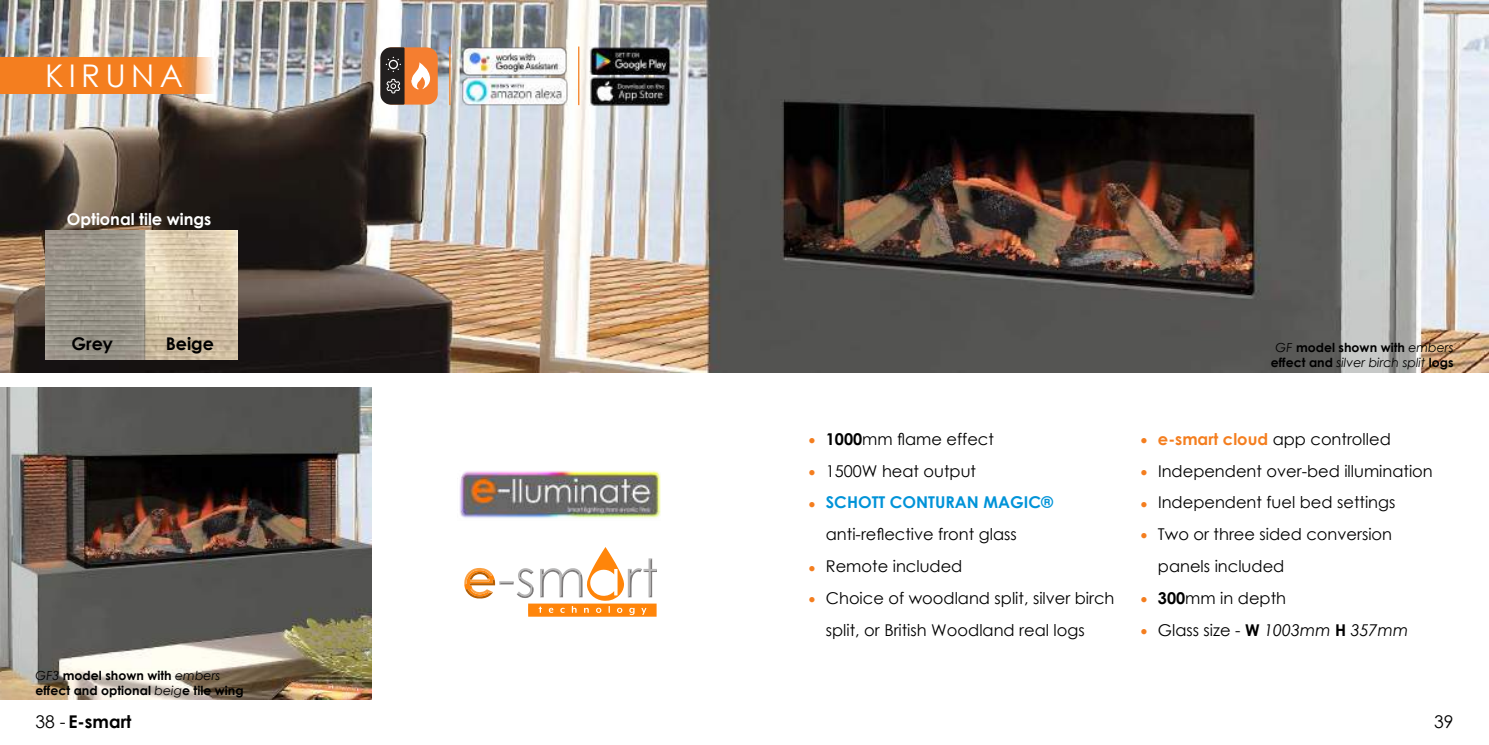
<style>
.page{position:relative;width:1489px;height:745px;background:#fff}
.page>*{position:absolute;margin:0;border:0;box-sizing:border-box;transform-origin:0 0}
.t1{font:31.25px "Century Gothic";letter-spacing:.17em;color:#fff}
.t2{font:20px/31.9px "Minion Pro";color:#f47e1f}
.t3{font:700 17.5px "Century Gothic";color:#000}
.t4{font:17.5px "Century Gothic";color:#000}
.t5{font:16.25px/31.9px "Century Gothic";color:#000}
.t6{font:italic 16.25px "Century Gothic";color:#000}
.t7{font:700 16.25px "Century Gothic";color:#0093d8}
.t8{font:700 16.25px "Century Gothic";color:#fff}
.t9{font:700 12.5px/15px "Century Gothic";color:#000}
.s1{font-weight:400;font-style:italic}
.s2{font-weight:700}
.s3{font-family:"Minion Pro";font-size:20px;color:#f47e1f}
.s4{font-weight:700;color:#f47e1f}
.s5{font-style:normal}
.s6{font-weight:700;font-style:normal}
.s7{font-weight:400}
</style>
<div class="page">
<img style="left:0;top:0;width:1488px;height:372px">
<div style="left:0;top:58px;width:213px;height:36px;background:#f47e1f"></div>
<img style="left:0;top:387px;width:371px;height:312px">
<img style="left:461px;top:46px;width:106px;height:59px">
<img style="left:589px;top:76px;width:82px;height:29px">
<img style="left:589px;top:46px;width:82px;height:28px">
<hr style="left:578px;top:46px;width:1px;height:59px;background:#f47e1f">
<svg style="left:380px;top:47px;width:24px;height:58px"></svg>
<svg style="left:381px;top:47px;width:57px;height:58px;background:#a76d47"></svg>
<hr style="left:449px;top:46px;width:1px;height:59px;background:#f47e1f">
<img style="left:45px;top:230px;width:193px;height:130px">
<svg style="left:464px;top:547px;width:192px;height:69px"></svg>
<img style="left:459px;top:471px;width:202px;height:48px">
<h1 class="t1" style="left:45px;top:54px;width:139px">KIRUNA</h1>
<p class="t8" style="left:67px;top:207px;width:146px">Optional tile wings</p>
<p class="t3" style="left:71px;top:330px;width:43px">Grey</p>
<p class="t3" style="left:166px;top:330px;width:50px">Beige</p>
<p class="t9" style="left:35px;top:667px;width:210px"><span class="s1">GF3</span> model shown with <span class="s1">embers </span>effect and optional <span class="s1">beig</span>e tile wing</p>
<p class="t9" style="left:1270px;top:339px;width:184px;text-align:center"><span class="s1">GF</span> model shown with <span class="s1">embers </span>effect and <span class="s1">silver birch split</span> logs</p>
<p class="t2" style="left:808px;top:422px;width:9px">• •</p>
<p class="t2" style="left:808px;top:486px;width:9px">•</p>
<p class="t2" style="left:808px;top:550px;width:9px">•</p>
<p class="t5" style="left:825px;top:422px;width:170px"><span class="s2">1000</span>mm flame effect</p>
<p class="t5" style="left:825px;top:454px;width:152px">1500W heat output</p>
<p class="t7" style="left:825px;top:490px;width:229px">SCHOTT CONTURAN MAGIC®</p>
<p class="t5" style="left:825px;top:518px;width:192px">anti-reflective front glass<br>Remote included</p>
<p class="t5" style="left:1140px;top:422px;width:252px"><span class="s3">•</span> <span class="s4">e-smart cloud</span> app controlled</p>
<p class="t5" style="left:1157px;top:454px;width:276px;text-indent:-18px"><span class="s3">•</span> Independent over-bed illumination<br>Independent fuel bed settings<br>Two or three sided conversion</p>
<p class="t2" style="left:1140px;top:486px;width:9px">•</p>
<p class="t2" style="left:1140px;top:518px;width:9px">•</p>
<p class="t5" style="left:1157px;top:550px;width:128px">panels included</p>
<p class="t2" style="left:808px;top:581px;width:9px">•</p>
<p class="t5" style="left:825px;top:581px;width:290px">Choice of woodland split, silver birch</p>
<p class="t5" style="left:1140px;top:581px;width:147px"><span class="s3">•</span> <span class="s2">300</span>mm in depth</p>
<p class="t5" style="left:825px;top:613px;width:260px">split, or British Woodland real logs</p>
<p class="t6" style="left:1157px;top:618px;width:252px"><span class="s5">Glass size -</span> <span class="s6">W</span> 1003mm <span class="s6">H</span> 357mm</p>
<p class="t2" style="left:1140px;top:613px;width:9px">•</p>
<p class="t3" style="left:35px;top:708px;width:98px"><span class="s7">38 -</span> E-smart</p>
<p class="t4" style="left:1433px;top:709px;width:21px">39</p>
</div>
